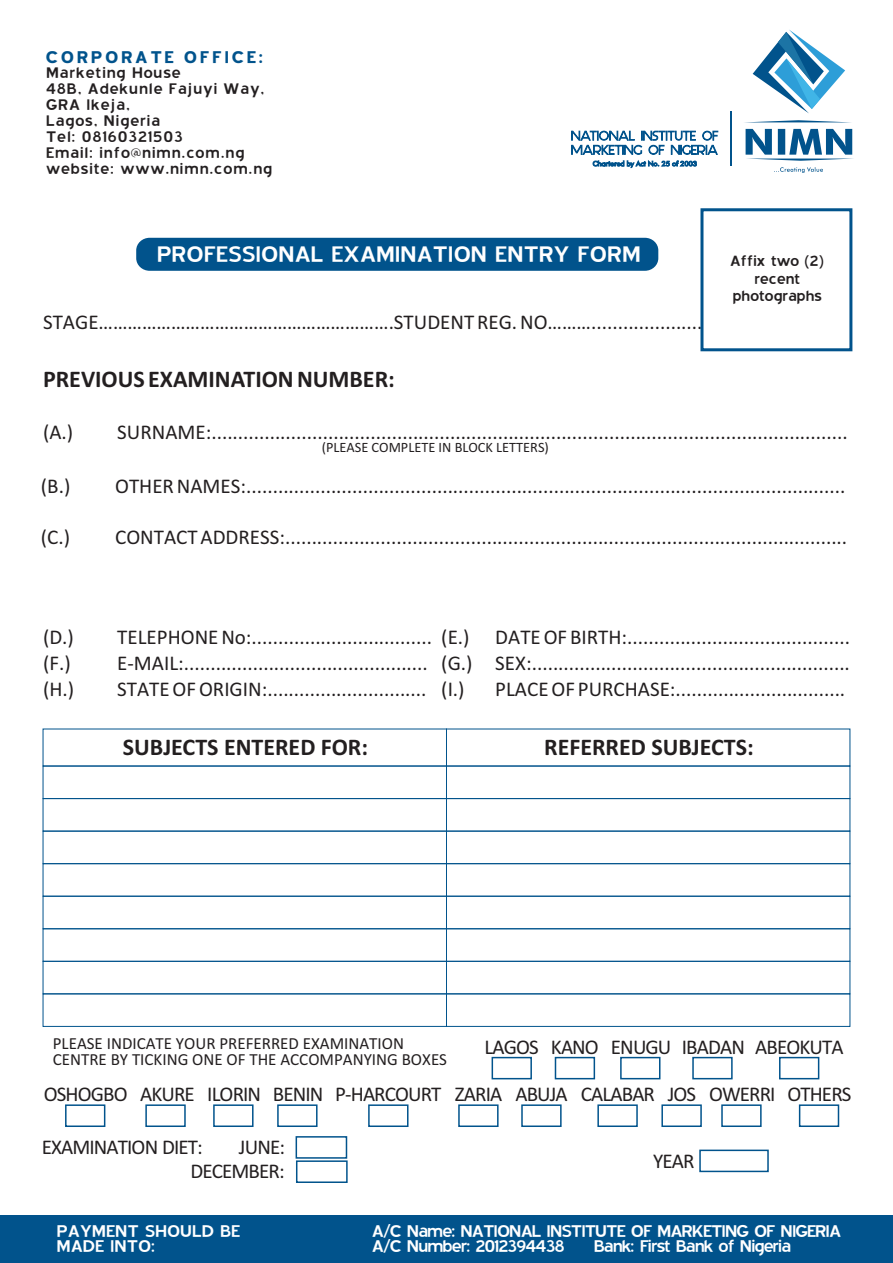
<style>
.page{position:relative;width:893px;height:1263px;background:#fff}
.page>*{position:absolute;margin:0;border:0;box-sizing:border-box;transform-origin:0 0}
.t1{font:27.75px "Blue Highway";letter-spacing:-.06em;color:#fff}
.t2{font:700 24px "Calibri";color:#231f20}
.t3{font:21px "Calibri";color:#231f20}
.t4{font:21px/24.3px "Calibri";letter-spacing:-.04em;color:#231f20;text-align:right}
.t5{font:21px/14.9px "Blue Highway";letter-spacing:-.105em;color:#fff}
.t6{font:21px/14.9px "Blue Highway";letter-spacing:-.06em;color:#fff}
.t7{font:700 20.7px "Blue Highway";letter-spacing:.07em;color:#01538c}
.t8{font:18.9px/15.9px "Blue Highway";letter-spacing:-.015em;color:#231f20}
.t9{font:18.3px/17.7px "Blue Highway";letter-spacing:-.06em;color:#231f20;text-align:center}
.t10{font:16.95px/16.4px "Calibri";color:#231f20}
.t11{font:14.4px "Calibri";color:#231f20}
</style>
<div class="page">
<div style="left:0;top:1215px;width:893px;height:48px;background:#01538c"></div>
<div style="left:43px;top:766px;width:404px;height:33px;border:1px solid #01538c"></div>
<div style="left:43px;top:798px;width:404px;height:33px;border:1px solid #01538c"></div>
<div style="left:43px;top:831px;width:404px;height:33px;border:1px solid #01538c"></div>
<div style="left:43px;top:863px;width:404px;height:33px;border:1px solid #01538c"></div>
<div style="left:43px;top:896px;width:404px;height:33px;border:1px solid #01538c"></div>
<div style="left:43px;top:928px;width:404px;height:33px;border:1px solid #01538c"></div>
<div style="left:43px;top:961px;width:404px;height:33px;border:1px solid #01538c"></div>
<div style="left:446px;top:766px;width:404px;height:33px;border:1px solid #01538c"></div>
<div style="left:446px;top:798px;width:404px;height:33px;border:1px solid #01538c"></div>
<div style="left:446px;top:831px;width:404px;height:33px;border:1px solid #01538c"></div>
<div style="left:446px;top:863px;width:404px;height:33px;border:1px solid #01538c"></div>
<div style="left:446px;top:896px;width:404px;height:33px;border:1px solid #01538c"></div>
<div style="left:446px;top:928px;width:404px;height:33px;border:1px solid #01538c"></div>
<div style="left:446px;top:961px;width:404px;height:33px;border:1px solid #01538c"></div>
<div style="left:296px;top:1136px;width:51px;height:23px;border:1px solid #01538c"></div>
<div style="left:296px;top:1160px;width:52px;height:23px;border:1px solid #01538c"></div>
<div style="left:699px;top:1149px;width:70px;height:23px;border:1px solid #01538c"></div>
<div style="left:799px;top:1104px;width:40px;height:23px;border:1px solid #01538c"></div>
<div style="left:721px;top:1104px;width:41px;height:23px;border:1px solid #01538c"></div>
<div style="left:661px;top:1104px;width:41px;height:23px;border:1px solid #01538c"></div>
<div style="left:597px;top:1104px;width:41px;height:23px;border:1px solid #01538c"></div>
<div style="left:521px;top:1104px;width:41px;height:23px;border:1px solid #01538c"></div>
<div style="left:458px;top:1104px;width:41px;height:23px;border:1px solid #01538c"></div>
<div style="left:368px;top:1104px;width:40px;height:23px;border:1px solid #01538c"></div>
<div style="left:277px;top:1104px;width:41px;height:23px;border:1px solid #01538c"></div>
<div style="left:213px;top:1104px;width:41px;height:23px;border:1px solid #01538c"></div>
<div style="left:145px;top:1104px;width:41px;height:23px;border:1px solid #01538c"></div>
<div style="left:65px;top:1104px;width:40px;height:23px;border:1px solid #01538c"></div>
<div style="left:779px;top:1057px;width:40px;height:22px;border:1px solid #01538c"></div>
<div style="left:692px;top:1057px;width:41px;height:22px;border:1px solid #01538c"></div>
<div style="left:620px;top:1057px;width:40px;height:22px;border:1px solid #01538c"></div>
<div style="left:555px;top:1057px;width:40px;height:22px;border:1px solid #01538c"></div>
<div style="left:492px;top:1057px;width:40px;height:22px;border:1px solid #01538c"></div>
<hr style="left:730px;top:112px;width:1px;height:54px;background:#01538c">
<svg style="left:744px;top:120px;width:109px;height:41px"></svg>
<svg style="left:753px;top:29px;width:92px;height:84px"></svg>
<svg style="left:774px;top:167px;width:49px;height:6px"></svg>
<svg style="left:571px;top:131px;width:147px;height:37px"></svg>
<div style="left:136px;top:238px;width:522px;height:33px;background:#01538c;border-radius:13px"></div>
<div style="left:700px;top:208px;width:152px;height:143px;border:3px solid #01538c"></div>
<p class="t7" style="left:45px;top:46px;width:220px">CORPORATE OFFICE:</p>
<p class="t8" style="left:45px;top:65px;width:229px">Marketing House<br>48B, Adekunle Fajuyi Way,<br>GRA Ikeja,<br>Lagos, Nigeria<br>Tel: 08160321503<br>Email: info@nimn.com.ng website: www.nimn.com.ng</p>
<h1 class="t1" style="left:156px;top:240px;width:487px">PROFESSIONAL EXAMINATION ENTRY FORM</h1>
<p class="t3" style="left:43px;top:313px;width:661px">STAGE…………………………………………………….STUDENT REG. NO……….....................</p>
<p class="t9" style="left:729px;top:251px;width:97px">Affix two (2) recent photographs</p>
<p class="t2" style="left:43px;top:369px;width:353px">PREVIOUS EXAMINATION NUMBER:</p>
<p class="t4" style="left:43px;top:422px;width:32px">(A.)</p>
<p class="t3" style="left:117px;top:423px;width:732px">SURNAME:........................................................................................................................</p>
<p class="t4" style="left:41px;top:476px;width:31px">(B.)</p>
<p class="t3" style="left:115px;top:477px;width:732px">OTHER NAMES:.................................................................................................................</p>
<p class="t4" style="left:41px;top:527px;width:31px">(C.)</p>
<p class="t3" style="left:115px;top:529px;width:734px">CONTACT ADDRESS:..........................................................................................................</p>
<p class="t11" style="left:322px;top:441px;width:229px">(PLEASE COMPLETE IN BLOCK LETTERS)</p>
<p class="t4" style="left:43px;top:627px;width:32px">(D.)</p>
<p class="t3" style="left:117px;top:628px;width:734px">TELEPHONE No:.................................. (E.) DATE OF BIRTH:..........................................</p>
<p class="t4" style="left:43px;top:652px;width:29px">(F.)</p>
<p class="t4" style="left:117px;top:652px;width:734px">E-MAIL:.............................................. (G.) SEX:............................................................</p>
<p class="t4" style="left:43px;top:678px;width:33px">(H.)</p>
<p class="t3" style="left:117px;top:680px;width:349px">STATE OF ORIGIN:.............................. (I.)</p>
<p class="t3" style="left:495px;top:680px;width:351px">PLACE OF PURCHASE:................................</p>
<p class="t2" style="left:123px;top:737px;width:247px">SUBJECTS ENTERED FOR:</p>
<p class="t2" style="left:544px;top:737px;width:211px">REFERRED SUBJECTS:</p>
<p class="t10" style="left:53px;top:1036px;width:396px">PLEASE INDICATE YOUR PREFERRED EXAMINATION<br>CENTRE BY TICKING ONE OF THE ACCOMPANYING BOXES</p>
<p class="t4" style="left:485px;top:1037px;width:360px">LAGOS KANO ENUGU IBADAN ABEOKUTA</p>
<p class="t4" style="left:44px;top:1084px;width:809px">OSHOGBO AKURE ILORIN BENIN P-HARCOURT ZARIA ABUJA CALABAR JOS OWERRI OTHERS</p>
<p class="t4" style="left:42px;top:1136px;width:163px">EXAMINATION DIET:</p>
<p class="t4" style="left:190px;top:1136px;width:96px">JUNE:<br>DECEMBER:</p>
<p class="t4" style="left:653px;top:1150px;width:43px">YEAR</p>
<p class="t6" style="left:56px;top:1223px;width:186px">PAYMENT SHOULD BE<br>MADE INTO:</p>
<p class="t5" style="left:371px;top:1223px;width:472px">A/C Name: NATIONAL INSTITUTE OF MARKETING OF NIGERIA<br>A/C Number: 2012394438</p>
<p class="t5" style="left:593px;top:1238px;width:200px">Bank: First Bank of Nigeria</p>
</div>
